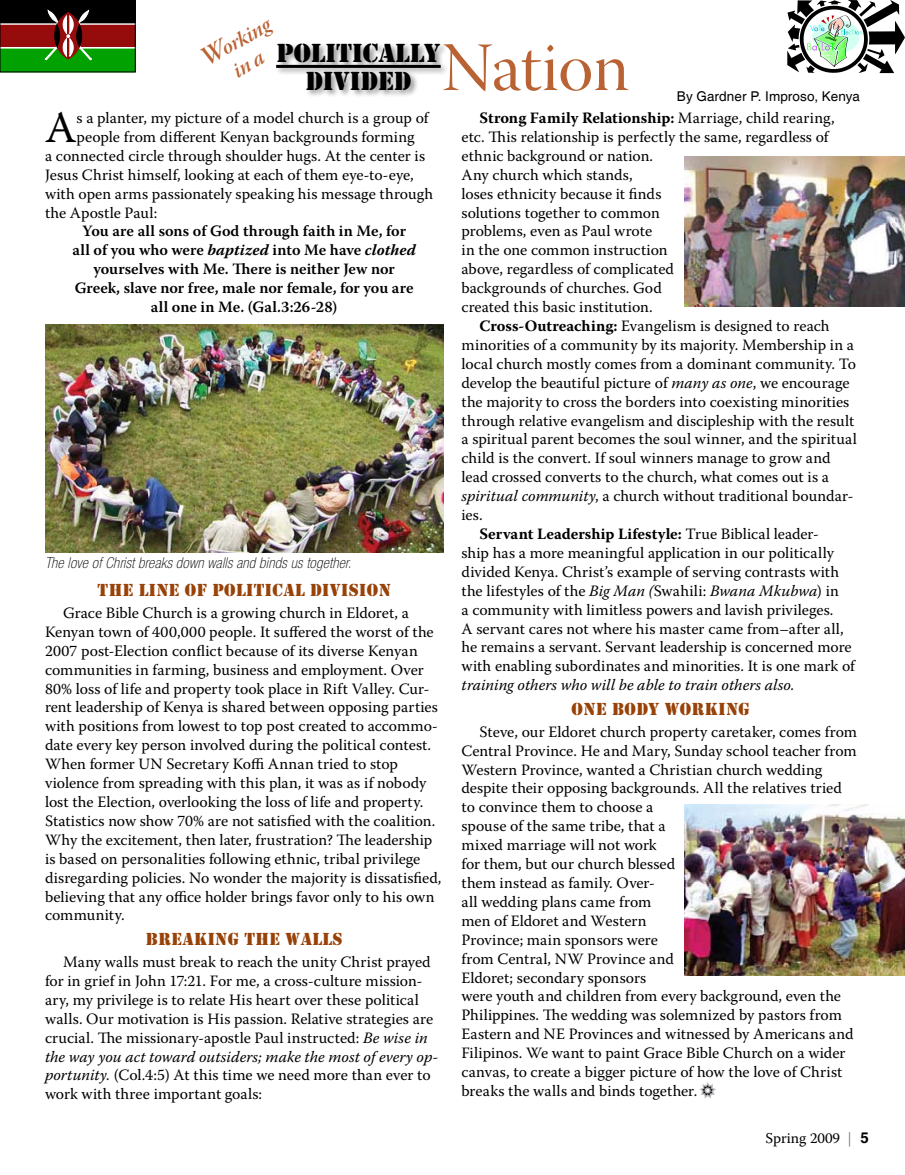
<style>
.page{position:relative;width:905px;height:1175px;background:#fff}
.page>*{position:absolute;margin:0;border:0;box-sizing:border-box;transform-origin:0 0}
.t1{font:69px "Warnock Pro Disp";color:#b96334}
.t2{font:44.4px "Warnock Pro";color:#000}
.t3{font:27px "Stencil";color:#000}
.t4{font:21px/25.2px "Warnock Pro Semibold It Subh";color:#b96334;text-align:center}
.t5{font:18px "Stencil";letter-spacing:.025em;color:#984208}
.t6{font:15.75px/18.9px "Warnock Pro";color:#000}
.t7{font:600 15.75px/18.9px "Warnock Pro";letter-spacing:-.005em;color:#000;text-align:center}
.t8{font:700 15.75px "Warnock Pro";letter-spacing:.005em;color:#000}
.t9{font:italic 15.75px "Warnock Pro";color:#000}
.t10{font:italic 100 condensed 15px "Helvetica Neue";letter-spacing:.02em;color:#000}
.t11{font:15px "Warnock Pro";color:#000}
.t12{font:13.5px "Helvetica";letter-spacing:.005em;color:#000}
.s1{font-size:27px}
.s2{font-weight:700;font-style:italic}
.s3{font-style:italic}
.s4{font-weight:700}
.s5{font-weight:400}
.s6{color:#808285}
.s7{font-family:"Helvetica";font-weight:700}
</style>
<div class="page">
<svg style="left:2px;top:23px;width:131px;height:26px"></svg>
<div style="left:0;top:49px;width:135px;height:23px;background:#00a100"></div>
<div style="left:0;top:0;width:135px;height:23px;background:#000"></div>
<div style="left:0;top:25px;width:135px;height:21px;background:#960c0c"></div>
<svg style="left:45px;top:10px;width:46px;height:50px"></svg>
<div style="left:0;top:0;width:135px;height:72px;border:1px solid #000"></div>
<img style="left:45px;top:324px;width:398px;height:228px">
<div style="left:275px;top:42px;width:172px;height:29px;background:#000;opacity:.4"></div>
<svg style="left:787px;top:0;width:117px;height:73px"></svg>
<div style="left:274px;top:63px;width:175px;height:13px;background:#000;opacity:.4"></div>
<hr style="left:276px;top:65px;width:164px;height:3px;background:#000">
<div style="left:304px;top:71px;width:114px;height:27px;background:#000;opacity:.4"></div>
<img style="left:684px;top:156px;width:220px;height:151px">
<img style="left:684px;top:804px;width:220px;height:171px">
<svg style="left:699px;top:1082px;width:17px;height:17px"></svg>
<h3 class="t4" style="left:196px;top:50px;width:78px;rotate:-30deg"><span class="s1">W</span>orking in a</h3>
<h3 class="t3" style="left:276px;top:37px;width:165px">POLITICALLY</h3>
<h1 class="t1" style="left:442px;top:30px;width:189px">Nation</h1>
<h3 class="t3" style="left:305px;top:65px;width:108px">DIVIDED</h3>
<p class="t12" style="left:677px;top:89px;width:184px">By Gardner P. Improso, Kenya</p>
<h2 class="t2" style="left:45px;top:101px;width:33px">A</h2>
<p class="t6" style="left:77px;top:108px;width:353px">s a planter, my picture of a model church is a group of</p>
<p class="t6" style="left:77px;top:127px;width:340px">people from different Kenyan backgrounds forming</p>
<p class="t6" style="left:45px;top:146px;width:382px">a connected circle through shoulder hugs. At the center is</p>
<p class="t6" style="left:45px;top:165px;width:370px">Jesus Christ himself, looking at each of them eye-to-eye,</p>
<p class="t6" style="left:45px;top:184px;width:390px">with open arms passionately speaking his message through</p>
<p class="t6" style="left:45px;top:203px;width:114px">the Apostle Paul:</p>
<p class="t7" style="left:73px;top:221px;width:345px">You are all sons of God through faith in Me, for all of you who were <span class="s2">baptized</span> into Me have <span class="s2">clothed </span>yourselves with Me. There is neither Jew nor Greek, slave nor free, male nor female, for you are all one in Me. (Gal.3:26-28)</p>
<p class="t10" style="left:45px;top:554px;width:308px">The love of Christ breaks down walls and binds us together.</p>
<p class="t5" style="left:98px;top:579px;width:294px">THE LINE OF POLITICAL DIVISION</p>
<p class="t6" style="left:45px;top:603px;width:398px;text-indent:18px">Grace Bible Church is a growing church in Eldoret, a Kenyan town of 400,000 people. It suffered the worst of the 2007 post-Election conflict because of its diverse Kenyan communities in farming, business and employment. Over 80% loss of life and property took place in Rift Valley. Cur&shy;rent leadership of Kenya is shared between opposing parties with positions from lowest to top post created to accommo&shy;date every key person involved during the political contest.<br>When former UN Secretary Koffi Annan tried to stop violence from spreading with this plan, it was as if nobody lost the Election, overlooking the loss of life and property.<br>Statistics now show 70% are not satisfied with the coalition.<br>Why the excitement, then later, frustration? The leadership is based on personalities following ethnic, tribal privilege disregarding policies. No wonder the majority is dissatisfied, believing that any office holder brings favor only to his own community.</p>
<p class="t5" style="left:146px;top:928px;width:198px">BREAKING THE WALLS</p>
<p class="t6" style="left:45px;top:952px;width:394px;text-indent:18px">Many walls must break to reach the unity Christ prayed for in grief in John 17:21. For me, a cross-culture mission&shy;ary, my privilege is to relate His heart over these political walls. Our motivation is His passion. Relative strategies are crucial. The missionary-apostle Paul instructed: <span class="s3">Be wise in the way you act toward outsiders; make the most of every op&shy;portunity.</span> (Col.4:5) At this time we need more than ever to work with three important goals:</p>
<p class="t6" style="left:461px;top:108px;width:374px;text-indent:18px"><span class="s4">Strong Family Relationship:</span> Marriage, child rearing, etc. This relationship is perfectly the same, regardless of ethnic background or nation.<br>Any church which stands,<br>loses ethnicity because it finds<br>solutions together to common<br>problems, even as Paul wrote<br>in the one common instruction<br>above, regardless of complicated<br>backgrounds of churches. God<br>created this basic institution.</p>
<p class="t6" style="left:479px;top:316px;width:351px"><span class="s4">Cross-Outreaching:</span> Evangelism is designed to reach</p>
<p class="t6" style="left:461px;top:335px;width:394px">minorities of a community by its majority. Membership in a</p>
<p class="t6" style="left:461px;top:354px;width:396px">local church mostly comes from a dominant community. To</p>
<p class="t6" style="left:461px;top:373px;width:389px">develop the beautiful picture of <span class="s3">many as one</span>, we encourage</p>
<p class="t6" style="left:461px;top:392px;width:389px">the majority to cross the borders into coexisting minorities</p>
<p class="t6" style="left:461px;top:410px;width:394px">through relative evangelism and discipleship with the result</p>
<p class="t6" style="left:461px;top:429px;width:397px">a spiritual parent becomes the soul winner, and the spiritual</p>
<p class="t6" style="left:461px;top:448px;width:370px">child is the convert. If soul winners manage to grow and</p>
<p class="t6" style="left:461px;top:467px;width:369px">lead crossed converts to the church, what comes out is a</p>
<p class="t6" style="left:461px;top:486px;width:393px"><span class="s3">spiritual community</span>, a church without traditional boundar-</p>
<p class="t6" style="left:461px;top:505px;width:23px">ies.</p>
<p class="t8" style="left:479px;top:524px;width:341px">Servant Leadership Lifestyle: <span class="s5">True Biblical leader-</span></p>
<p class="t6" style="left:461px;top:543px;width:374px">ship has a more meaningful application in our politically</p>
<p class="t6" style="left:461px;top:562px;width:379px">divided Kenya. Christ’s example of serving contrasts with</p>
<p class="t6" style="left:461px;top:581px;width:379px">the lifestyles of the <span class="s3">Big Man (</span>Swahili: <span class="s3">Bwana Mkubwa</span>) in</p>
<p class="t6" style="left:461px;top:599px;width:373px">a community with limitless powers and lavish privileges.</p>
<p class="t6" style="left:461px;top:618px;width:383px">A servant cares not where his master came from–after all,</p>
<p class="t6" style="left:461px;top:637px;width:392px">he remains a servant. Servant leadership is concerned more</p>
<p class="t6" style="left:461px;top:656px;width:395px">with enabling subordinates and minorities. It is one mark of</p>
<p class="t9" style="left:461px;top:675px;width:334px">training others who will be able to train others also.</p>
<p class="t5" style="left:571px;top:698px;width:180px">ONE BODY WORKING</p>
<p class="t6" style="left:461px;top:722px;width:397px;text-indent:18px">Steve, our Eldoret church property caretaker, comes from Central Province. He and Mary, Sunday school teacher from Western Province, wanted a Christian church wedding despite their opposing backgrounds. All the relatives tried to convince them to choose a<br>spouse of the same tribe, that a<br>mixed marriage will not work<br>for them, but our church blessed<br>them instead as family. Over-<br>all wedding plans came from<br>men of Eldoret and Western<br>Province; main sponsors were<br>from Central, NW Province and<br>Eldoret; secondary sponsors<br>were youth and children from every background, even the Philippines. The wedding was solemnized by pastors from Eastern and NE Provinces and witnessed by Americans and Filipinos. We want to paint Grace Bible Church on a wider canvas, to create a bigger picture of how the love of Christ breaks the walls and binds together.</p>
<p class="t11" style="left:765px;top:1129px;width:105px">Spring 2009 <span class="s6">|</span> <span class="s7">5</span></p>
</div>
